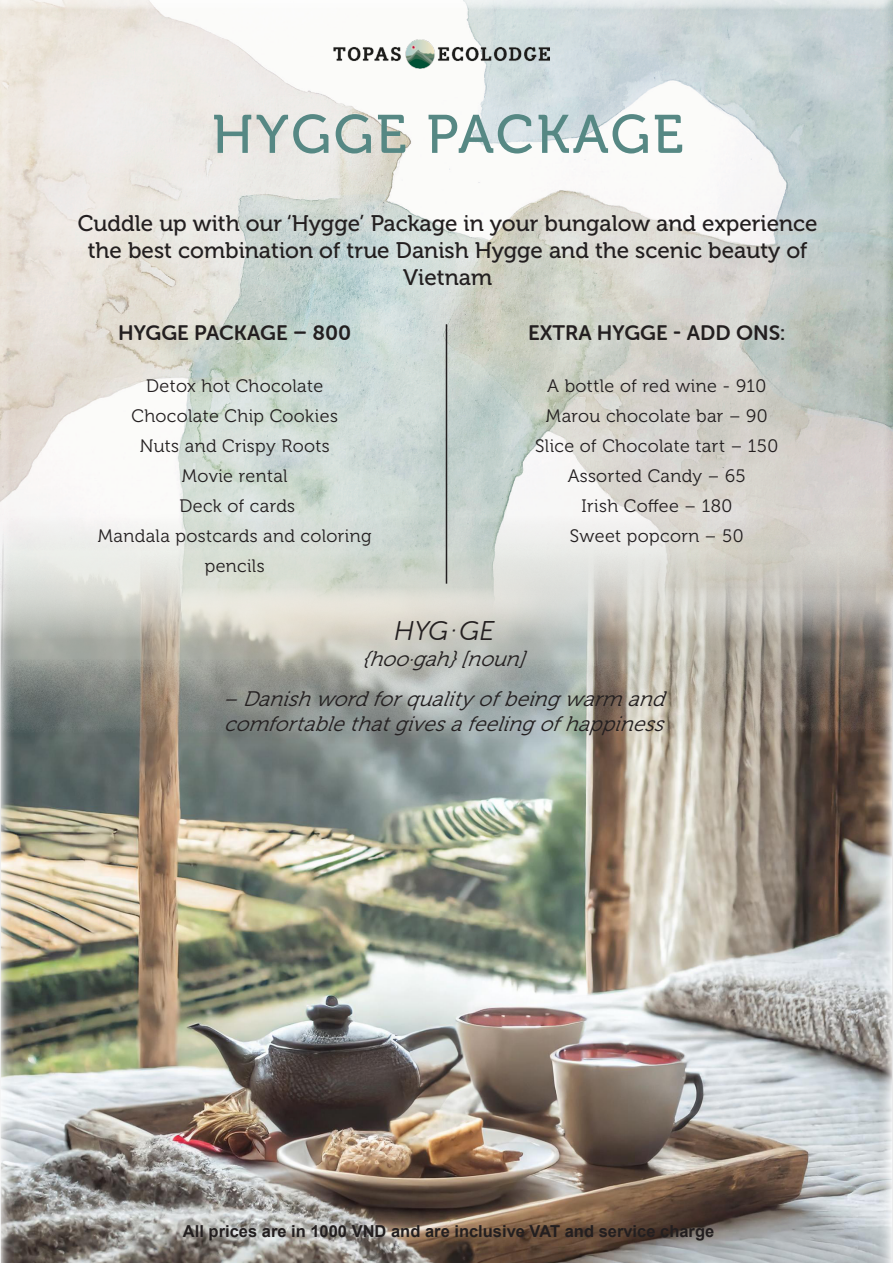
<style>
.page{position:relative;width:893px;height:1263px;background:#fff}
.page>*{position:absolute;margin:0;border:0;box-sizing:border-box;transform-origin:0 0}
.t1{font:54px "Museo 500";letter-spacing:.045em;color:#568884}
.t2{font:italic 27px "Museo Sans Rounded 300";color:#231f20}
.t3{font:22.5px/27px "Museo 500";color:#231f20;text-align:center}
.t4{font:italic 21px/25.2px "Museo 300 TV Light";color:#231f20}
.t5{font:21px "Museo Sans Rounded 700";color:#231f20}
.t6{font:18px/30px "Museo 300 TV Light";letter-spacing:.02em;color:#231f20;text-align:center}
.t7{font:700 16.5px "Arial";color:#231f20}
</style>
<div class="page">
<div style="left:0;top:0;width:893px;height:614px;background:#231f20;opacity:.72"></div>
<img style="left:0;top:478px;width:893px;height:785px">
<div style="left:0;top:511px;width:893px;height:238px;background:#231f20;opacity:.5"></div>
<div style="left:0;top:507px;width:893px;height:226px;background:#fff;opacity:.18"></div>
<svg style="left:0;top:516px;width:893px;height:208px;background:#bebeb6"></svg>
<img style="left:334px;top:39px;width:216px;height:30px">
<hr style="left:446px;top:324px;width:1px;height:260px;background:#231f20">
<p class="t1" style="left:212px;top:105px;width:473px">HYGGE PACKAGE</p>
<p class="t3" style="left:78px;top:210px;width:741px">Cuddle up with our ‘Hygge’ Package in your bungalow and experience the best combination of true Danish Hygge and the scenic beauty of<br>Vietnam</p>
<p class="t5" style="left:118px;top:321px;width:235px">HYGGE PACKAGE – 800</p>
<p class="t6" style="left:146px;top:370px;width:178px">Detox hot Chocolate</p>
<p class="t6" style="left:98px;top:400px;width:275px">Chocolate Chip Cookies<br>Nuts and Crispy Roots<br>Movie rental<br>Deck of cards<br>Mandala postcards and coloring pencils</p>
<p class="t5" style="left:528px;top:321px;width:259px">EXTRA HYGGE - ADD ONS:</p>
<p class="t6" style="left:535px;top:370px;width:245px">A bottle of red wine - 910<br>Marou chocolate bar – 90<br>Slice of Chocolate tart – 150<br>Assorted Candy – 65<br>Irish Coffee – 180<br>Sweet popcorn – 50</p>
<p class="t2" style="left:394px;top:616px;width:101px">HYG · GE</p>
<p class="t4" style="left:362px;top:646px;width:173px">{hoo·gah}[noun]</p>
<p class="t4" style="left:223px;top:686px;width:452px">–Danishwordforqualityofbeingwarm and comfortablethatgivesafeelingofhappiness</p>
<p class="t7" style="left:183px;top:1219px;width:533px">All prices are in 1000 VND and are inclusive VAT and service charge</p>
</div>
